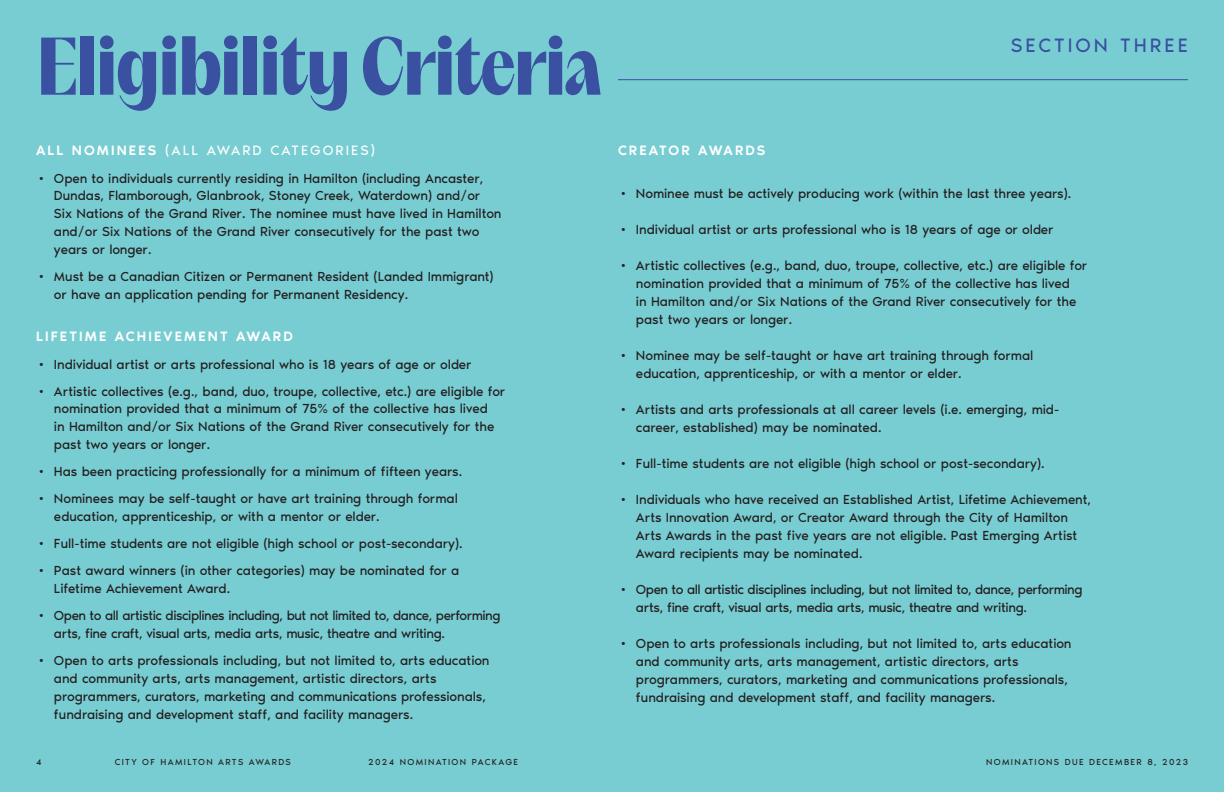
<style>
.page{position:relative;width:1224px;height:792px;background:#78cdd2}
.page>*{position:absolute;margin:0;border:0;box-sizing:border-box;transform-origin:0 0}
.t1{font:900 74px "PP Acma";letter-spacing:-.03em;color:#3a50a0}
.t2{font:20px "Noir Pro";letter-spacing:.145em;color:#3a50a0}
.t3{font:500 14px "Noir Pro";letter-spacing:.15em;color:#fff}
.t4{font:14px "Noir Pro";letter-spacing:.15em;color:#fff}
.t5{font:13.5px/18px "Noir Pro";letter-spacing:-.01em;color:#231f20}
.t6{font:13.5px/18px "Noir Pro";letter-spacing:-.03em;color:#231f20}
.t7{font:9px "Noir Pro";letter-spacing:.15em;color:#231f20}
.s1{font-weight:500}
</style>
<div class="page">
<hr style="left:618px;top:79px;width:570px;height:1px;background:#3a50a0">
<h1 class="t1" style="left:36px;top:14px;width:567px">Eligibility Criteria</h1>
<p class="t4" style="left:36px;top:139px;width:341px"><span class="s1">ALL NOMINEES</span> (ALL AWARD CATEGORIES)</p>
<p class="t5" style="left:54px;top:168px;width:449px;text-indent:-18px">• Open to individuals currently residing in Hamilton (including Ancaster, Dundas, Flamborough, Glanbrook, Stoney Creek, Waterdown) and/or Six Nations of the Grand River. The nominee must have lived in Hamilton and/or Six Nations of the Grand River consecutively for the past two years or longer.</p>
<p class="t5" style="left:54px;top:267px;width:441px;text-indent:-18px">• Must be a Canadian Citizen or Permanent Resident (Landed Immigrant) or have an application pending for Permanent Residency.</p>
<p class="t3" style="left:36px;top:326px;width:258px">LIFETIME ACHIEVEMENT AWARD</p>
<p class="t5" style="left:36px;top:354px;width:437px">• Individual artist or arts professional who is 18 years of age or older</p>
<p class="t5" style="left:54px;top:381px;width:453px;text-indent:-18px">• Artistic collectives (e.g., band, duo, troupe, collective, etc.) are eligible for nomination provided that a minimum of 75% of the collective has lived<br>in Hamilton and/or Six Nations of the Grand River consecutively for the past two years or longer.</p>
<p class="t5" style="left:36px;top:462px;width:428px">• Has been practicing professionally for a minimum of fifteen years.</p>
<p class="t5" style="left:54px;top:489px;width:405px;text-indent:-18px">• Nominees may be self-taught or have art training through formal education, apprenticeship, or with a mentor or elder.</p>
<p class="t5" style="left:36px;top:534px;width:428px">• Full-time students are not eligible (high school or post-secondary).</p>
<p class="t5" style="left:54px;top:561px;width:407px;text-indent:-18px">• Past award winners (in other categories) may be nominated for a<br>Lifetime Achievement Award.</p>
<p class="t6" style="left:54px;top:606px;width:448px;text-indent:-18px">• Open to all artistic disciplines including, but not limited to, dance, performing arts, fine craft, visual arts, media arts, music, theatre and writing.</p>
<p class="t5" style="left:54px;top:651px;width:437px;text-indent:-18px">• Open to arts professionals including, but not limited to, arts education and community arts, arts management, artistic directors, arts programmers, curators, marketing and communications professionals, fundraising and development staff, and facility managers.</p>
<h2 class="t2" style="left:1011px;top:30px;width:179px">SECTION THREE</h2>
<p class="t3" style="left:618px;top:139px;width:149px">CREATOR AWARDS</p>
<p class="t5" style="left:618px;top:184px;width:455px">• Nominee must be actively producing work (within the last three years).</p>
<p class="t5" style="left:618px;top:220px;width:437px">• Individual artist or arts professional who is 18 years of age or older</p>
<p class="t5" style="left:636px;top:256px;width:453px;text-indent:-18px">• Artistic collectives (e.g., band, duo, troupe, collective, etc.) are eligible for nomination provided that a minimum of 75% of the collective has lived<br>in Hamilton and/or Six Nations of the Grand River consecutively for the past two years or longer.</p>
<p class="t5" style="left:636px;top:346px;width:399px;text-indent:-18px">• Nominee may be self-taught or have art training through formal education, apprenticeship, or with a mentor or elder.</p>
<p class="t5" style="left:636px;top:400px;width:425px;text-indent:-18px">• Artists and arts professionals at all career levels (i.e. emerging, mid&shy;career, established) may be nominated.</p>
<p class="t5" style="left:618px;top:454px;width:428px">• Full-time students are not eligible (high school or post-secondary).</p>
<p class="t5" style="left:636px;top:490px;width:456px;text-indent:-18px">• Individuals who have received an Established Artist, Lifetime Achievement, Arts Innovation Award, or Creator Award through the City of Hamilton Arts Awards in the past five years are not eligible. Past Emerging Artist Award recipients may be nominated.</p>
<p class="t6" style="left:636px;top:580px;width:448px;text-indent:-18px">• Open to all artistic disciplines including, but not limited to, dance, performing arts, fine craft, visual arts, media arts, music, theatre and writing.</p>
<p class="t5" style="left:636px;top:634px;width:437px;text-indent:-18px">• Open to arts professionals including, but not limited to, arts education and community arts, arts management, artistic directors, arts programmers, curators, marketing and communications professionals, fundraising and development staff, and facility managers.</p>
<p class="t7" style="left:36px;top:755px;width:7px">4</p>
<p class="t7" style="left:115px;top:755px;width:178px">CITY OF HAMILTON ARTS AWARDS</p>
<p class="t7" style="left:368px;top:755px;width:151px">2024 NOMINATION PACKAGE</p>
<p class="t7" style="left:986px;top:755px;width:203px">NOMINATIONS DUE DECEMBER 8, 2023</p>
</div>
